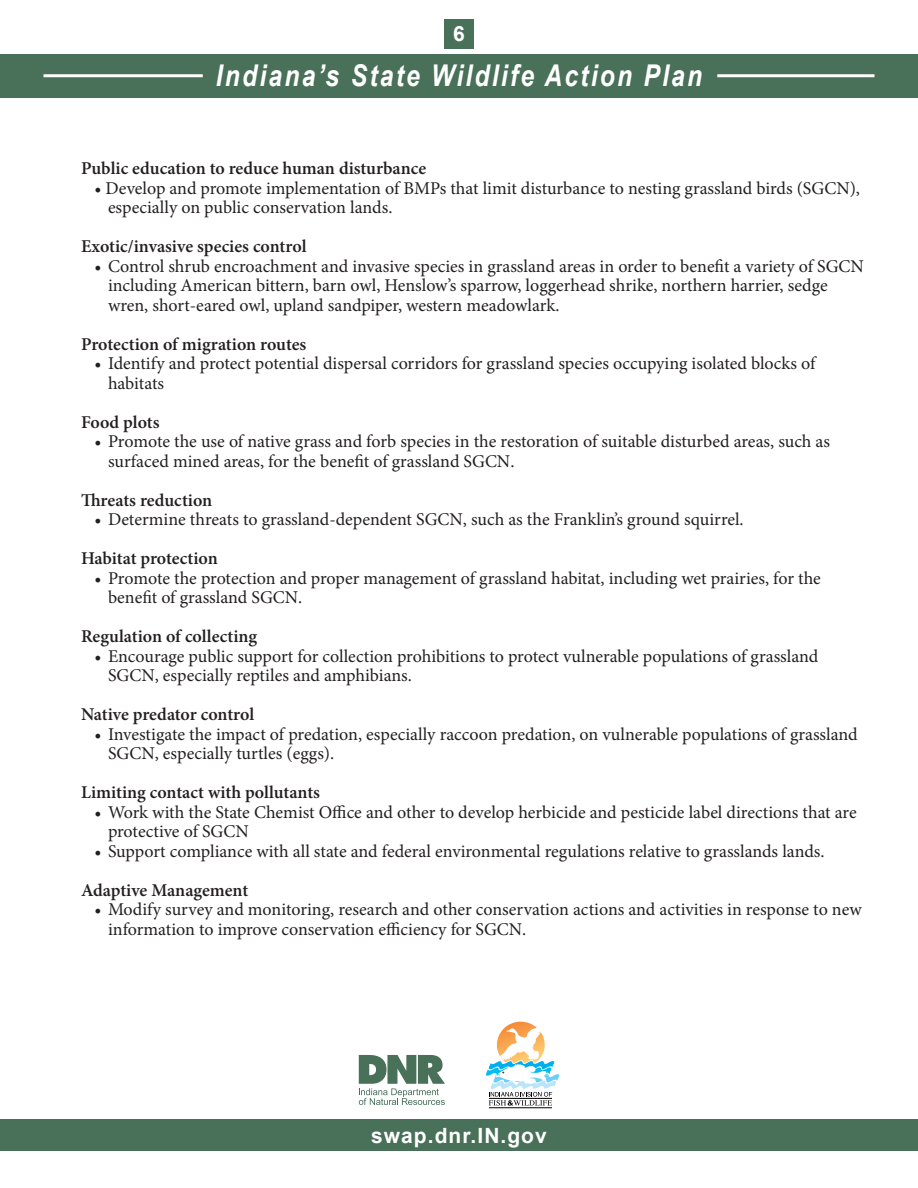
<style>
.page{position:relative;width:918px;height:1188px;background:#fff}
.page>*{position:absolute;margin:0;border:0;box-sizing:border-box;transform-origin:0 0}
.t1{font:italic 700 30px "Arial Narrow";letter-spacing:.075em;color:#fff}
.t2{font:700 21px "Arial";letter-spacing:.05em;color:#fff}
.t3{font:18px/19.5px "Minion Pro";color:#231f20}
.t4{font:600 18px "Minion Pro";color:#231f20}
</style>
<div class="page">
<div style="left:444px;top:20px;width:30px;height:30px;background:#497058"></div>
<div style="left:0;top:1120px;width:918px;height:31px;background:#497058"></div>
<div style="left:0;top:54px;width:918px;height:44px;background:#497058"></div>
<hr style="left:44px;top:74px;width:159px;height:3px;background:#fff">
<hr style="left:717px;top:74px;width:158px;height:3px;background:#fff">
<hr style="left:489px;top:1107px;width:63px;height:1px;background:#000">
<svg style="left:486px;top:1022px;width:73px;height:84px"></svg>
<svg style="left:359px;top:1055px;width:86px;height:50px"></svg>
<p class="t2" style="left:453px;top:20px;width:13px">6</p>
<h1 class="t1" style="left:216px;top:53px;width:488px">Indiana’s State Wildlife Action Plan</h1>
<p class="t4" style="left:81px;top:156px;width:347px">Public education to reduce human disturbance</p>
<p class="t3" style="left:108px;top:178px;width:754px;text-indent:-14px">• Develop and promote implementation of BMPs that limit disturbance to nesting grassland birds (SGCN), especially on public conservation lands.</p>
<p class="t4" style="left:81px;top:234px;width:227px">Exotic/invasive species control</p>
<p class="t3" style="left:108px;top:256px;width:757px;text-indent:-14px">• Control shrub encroachment and invasive species in grassland areas in order to benefit a variety of SGCN including American bittern, barn owl, Henslow’s sparrow, loggerhead shrike, northern harrier, sedge wren, short-eared owl, upland sandpiper, western meadowlark.</p>
<p class="t4" style="left:81px;top:332px;width:227px">Protection of migration routes</p>
<p class="t3" style="left:108px;top:354px;width:709px;text-indent:-14px">• Identify and protect potential dispersal corridors for grassland species occupying isolated blocks of habitats</p>
<p class="t4" style="left:81px;top:410px;width:80px">Food plots</p>
<p class="t3" style="left:108px;top:432px;width:724px;text-indent:-14px">• Promote the use of native grass and forb species in the restoration of suitable disturbed areas, such as surfaced mined areas, for the benefit of grassland SGCN.</p>
<p class="t4" style="left:81px;top:488px;width:133px">Threats reduction</p>
<p class="t3" style="left:94px;top:510px;width:651px">• Determine threats to grassland-dependent SGCN, such as the Franklin’s ground squirrel.</p>
<p class="t4" style="left:81px;top:546px;width:138px">Habitat protection</p>
<p class="t3" style="left:108px;top:568px;width:714px;text-indent:-14px">• Promote the protection and proper management of grassland habitat, including wet prairies, for the benefit of grassland SGCN.</p>
<p class="t4" style="left:81px;top:624px;width:178px">Regulation of collecting</p>
<p class="t3" style="left:108px;top:646px;width:712px;text-indent:-14px">• Encourage public support for collection prohibitions to protect vulnerable populations of grassland<br>SGCN, especially reptiles and amphibians.</p>
<p class="t4" style="left:81px;top:702px;width:175px">Native predator control</p>
<p class="t3" style="left:108px;top:724px;width:751px;text-indent:-14px">• Investigate the impact of predation, especially raccoon predation, on vulnerable populations of grassland<br>SGCN, especially turtles (eggs).</p>
<p class="t4" style="left:81px;top:780px;width:241px">Limiting contact with pollutants</p>
<p class="t3" style="left:108px;top:802px;width:750px;text-indent:-14px">• Work with the State Chemist Office and other to develop herbicide and pesticide label directions that are protective of SGCN</p>
<p class="t3" style="left:94px;top:841px;width:732px">• Support compliance with all state and federal environmental regulations relative to grasslands lands.</p>
<p class="t4" style="left:81px;top:878px;width:169px">Adaptive Management</p>
<p class="t3" style="left:108px;top:900px;width:755px;text-indent:-14px">• Modify survey and monitoring, research and other conservation actions and activities in response to new information to improve conservation efficiency for SGCN.</p>
<p class="t2" style="left:371px;top:1121px;width:177px">swap.dnr.IN.gov</p>
</div>
